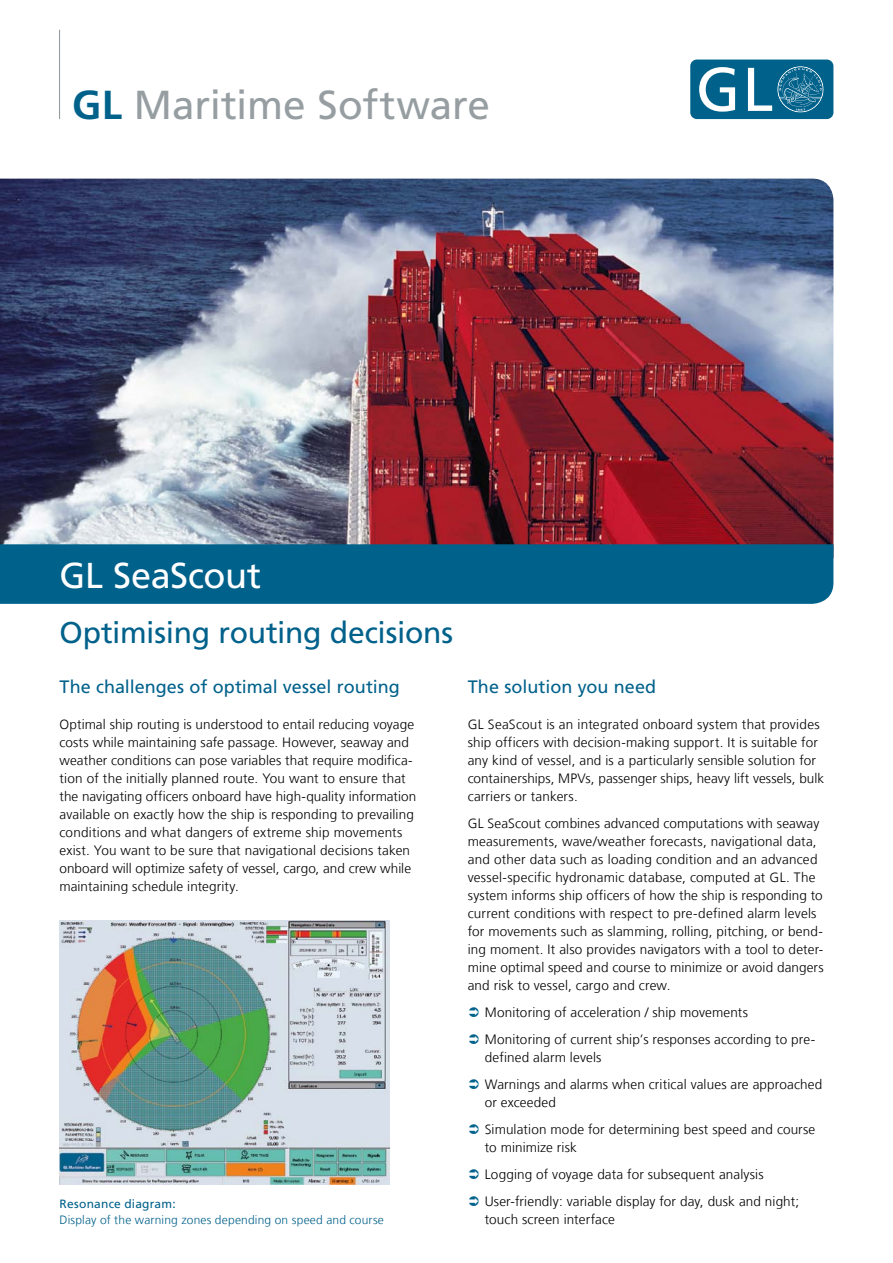
<style>
.page{position:relative;width:893px;height:1263px;background:#fff}
.page>*{position:absolute;margin:0;border:0;box-sizing:border-box;transform-origin:0 0}
.t1{font:40.5px "Frutiger LT Com";letter-spacing:-.005em;color:#969ea2}
.t2{font:36px "Frutiger LT Com";letter-spacing:-.01em;color:#fff}
.t3{font:30px "Frutiger LT Com";letter-spacing:-.01em;color:#00618b}
.t4{font:18px "Frutiger LT Com";letter-spacing:.005em;color:#00618b}
.t5{font:300 13.5px/18px "Frutiger LT Com";letter-spacing:.01em;color:#000}
.t6{font:300 12px "Frutiger LT Com";letter-spacing:.015em;color:#00618b}
.t7{font:12px "Frutiger LT Com";letter-spacing:.015em;color:#00618b}
.s1{font-weight:700;color:#00618b}
</style>
<div class="page">
<hr style="left:59px;top:30px;width:1px;height:89px;background:#969ea2">
<div style="left:690px;top:60px;width:143px;height:59px;background:#00618b;border-radius:7px"></div>
<svg style="left:699px;top:67px;width:36px;height:45px"></svg>
<svg style="left:748px;top:66px;width:76px;height:47px"></svg>
<img style="left:0;top:179px;width:833px;height:365px">
<div style="left:0;top:544px;width:833px;height:60px;background:#00618b"></div>
<img style="left:60px;top:921px;width:329px;height:264px">
<h1 class="t1" style="left:72px;top:81px;width:419px"><span class="s1">GL</span> Maritime Software</h1>
<h2 class="t2" style="left:60px;top:555px;width:203px">GL SeaScout</h2>
<h3 class="t3" style="left:60px;top:615px;width:395px">Optimising routing decisions</h3>
<h3 class="t4" style="left:60px;top:676px;width:342px">The challenges of optimal vessel routing</h3>
<p class="t5" style="left:60px;top:716px;width:358px">Optimal ship routing is understood to entail reducing voyage costs while maintaining safe passage. However, seaway and weather conditions can pose variables that require modifica&shy;tion of the initially planned route. You want to ensure that the navigating officers onboard have high-quality information available on exactly how the ship is responding to prevailing conditions and what dangers of extreme ship movements exist. You want to be sure that navigational decisions taken onboard will optimize safety of vessel, cargo, and crew while maintaining schedule integrity.</p>
<p class="t7" style="left:60px;top:1196px;width:118px">Resonance diagram:</p>
<p class="t6" style="left:60px;top:1213px;width:326px">Display of the warning zones depending on speed and course</p>
<h3 class="t4" style="left:468px;top:676px;width:190px">The solution you need</h3>
<p class="t5" style="left:468px;top:716px;width:358px">GL SeaScout is an integrated onboard system that provides ship officers with decision-making support. It is suitable for any kind of vessel, and is a particularly sensible solution for containerships, MPVs, passenger ships, heavy lift vessels, bulk carriers or tankers.</p>
<p class="t5" style="left:468px;top:815px;width:357px">GL SeaScout combines advanced computations with seaway measurements, wave/weather forecasts, navigational data, and other data such as loading condition and an advanced vessel-specific hydronamic database, computed at GL. The system informs ship officers of how the ship is responding to current conditions with respect to pre-defined alarm levels for movements such as slamming, rolling, pitching, or bend&shy;ing moment. It also provides navigators with a tool to deter&shy;mine optimal speed and course to minimize or avoid dangers and risk to vessel, cargo and crew.</p>
<p class="t5" style="left:485px;top:999px;width:332px;line-height:27px">Monitoring of acceleration / ship movements<br>Monitoring of current ship’s responses according to pre-</p>
<p class="t5" style="left:485px;top:1044px;width:339px;line-height:27px">defined alarm levels<br>Warnings and alarms when critical values are approached</p>
<p class="t5" style="left:485px;top:1089px;width:332px;line-height:27px">or exceeded<br>Simulation mode for determining best speed and course</p>
<p class="t5" style="left:485px;top:1134px;width:316px;line-height:27px">to minimize risk<br>Logging of voyage data for subsequent analysis<br>User-friendly: variable display for day, dusk and night;</p>
<p class="t5" style="left:485px;top:1211px;width:132px">touch screen interface</p>
</div>
